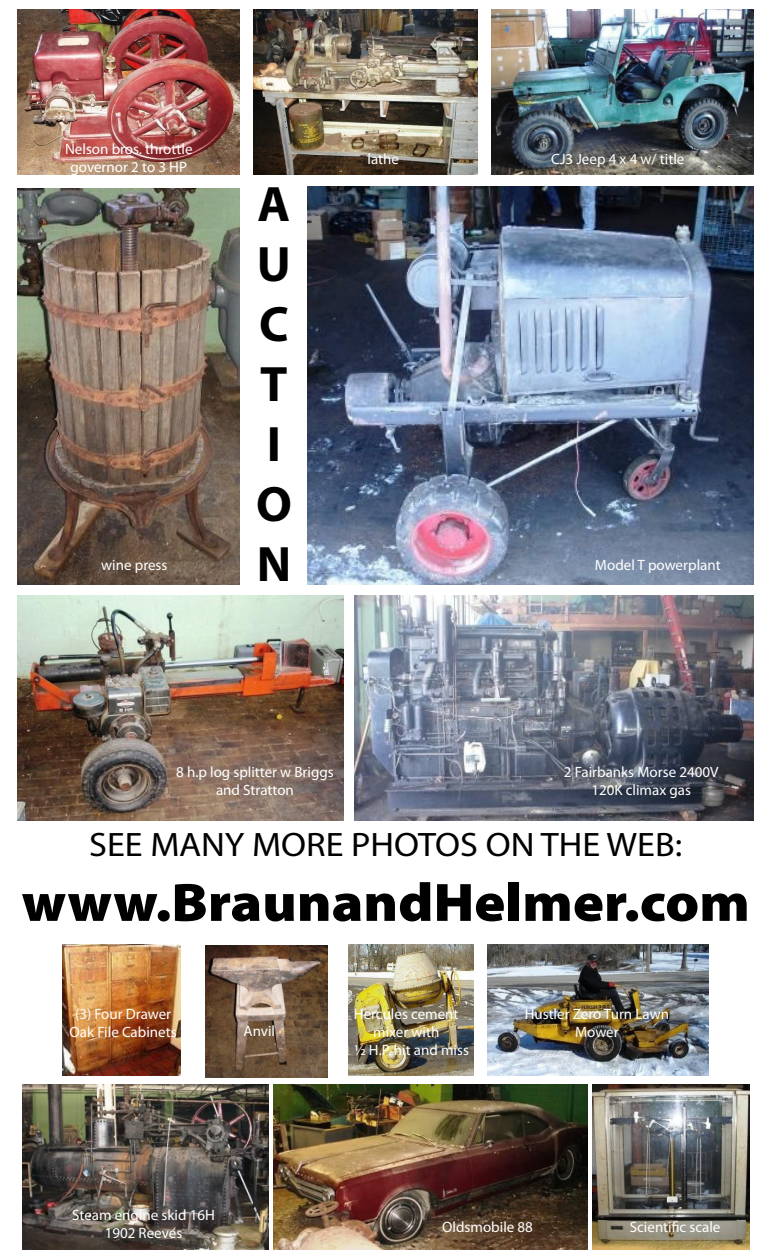
<style>
.page{position:relative;width:765px;height:1260px;background:#fff}
.page>*{position:absolute;margin:0;border:0;box-sizing:border-box;transform-origin:0 0}
.t1{font:900 54.5px "Myriad Pro";color:#000;scale:1.06 1}
.t2{font:700 50px/60px "Myriad Pro";color:#000}
.t3{font:34px "Myriad Pro";color:#000;scale:1.06 1}
.t4{font:15px/18px "Myriad Pro";color:#fff;text-align:center}
</style>
<div class="page">
<img style="left:18px;top:10px;width:221px;height:165px">
<img style="left:491px;top:10px;width:262px;height:165px">
<img style="left:253px;top:10px;width:224px;height:165px">
<img style="left:18px;top:189px;width:221px;height:396px">
<img style="left:307px;top:187px;width:446px;height:398px">
<img style="left:355px;top:596px;width:398px;height:225px">
<img style="left:18px;top:596px;width:325px;height:225px">
<img style="left:205px;top:946px;width:122px;height:131px">
<img style="left:63px;top:944px;width:118px;height:131px">
<img style="left:348px;top:944px;width:126px;height:131px">
<img style="left:488px;top:944px;width:221px;height:131px">
<img style="left:22px;top:1084px;width:246px;height:165px">
<img style="left:273px;top:1084px;width:315px;height:166px">
<img style="left:593px;top:1084px;width:156px;height:166px">
<p class="t4" style="left:65px;top:141px;width:129px">Nelson bros. throttle governor 2 to 3 HP</p>
<p class="t4" style="left:367px;top:151px;width:33px">lathe</p>
<p class="t4" style="left:551px;top:151px;width:135px">CJ3 Jeep 4 x 4 w/ title</p>
<h2 class="t2" style="left:256px;top:179px;width:37px">A<br>U<br>C<br>T<br>I<br>O<br>N</h2>
<p class="t4" style="left:101px;top:557px;width:68px">wine press</p>
<p class="t4" style="left:595px;top:557px;width:127px">Model T powerplant</p>
<p class="t4" style="left:176px;top:765px;width:159px">8 h.p log splitter w Briggs and Stratton</p>
<p class="t4" style="left:564px;top:765px;width:156px">2 Fairbanks Morse 2400V<br>120K climax gas</p>
<h3 class="t3" style="left:89px;top:831px;width:561px">SEE MANY MORE PHOTOS ON THE WEB:</h3>
<h1 class="t1" style="left:22px;top:882px;width:688px">www.BraunandHelmer.com</h1>
<p class="t4" style="left:70px;top:1006px;width:109px">(3) Four Drawer<br>Oak File Cabinets</p>
<p class="t4" style="left:343px;top:1006px;width:127px">Hercules cement mixer with<br>1 ½ H.P. hit and miss</p>
<p class="t4" style="left:525px;top:1006px;width:146px">Hustler Zero Turn Lawn<br>Mower</p>
<p class="t4" style="left:244px;top:1023px;width:33px">Anvil</p>
<p class="t4" style="left:72px;top:1207px;width:144px">Steam engine skid 16H<br>1902 Reeves</p>
<p class="t4" style="left:442px;top:1220px;width:92px">Oldsmobile 88</p>
<p class="t4" style="left:630px;top:1220px;width:92px">Scientific scale</p>
</div>
